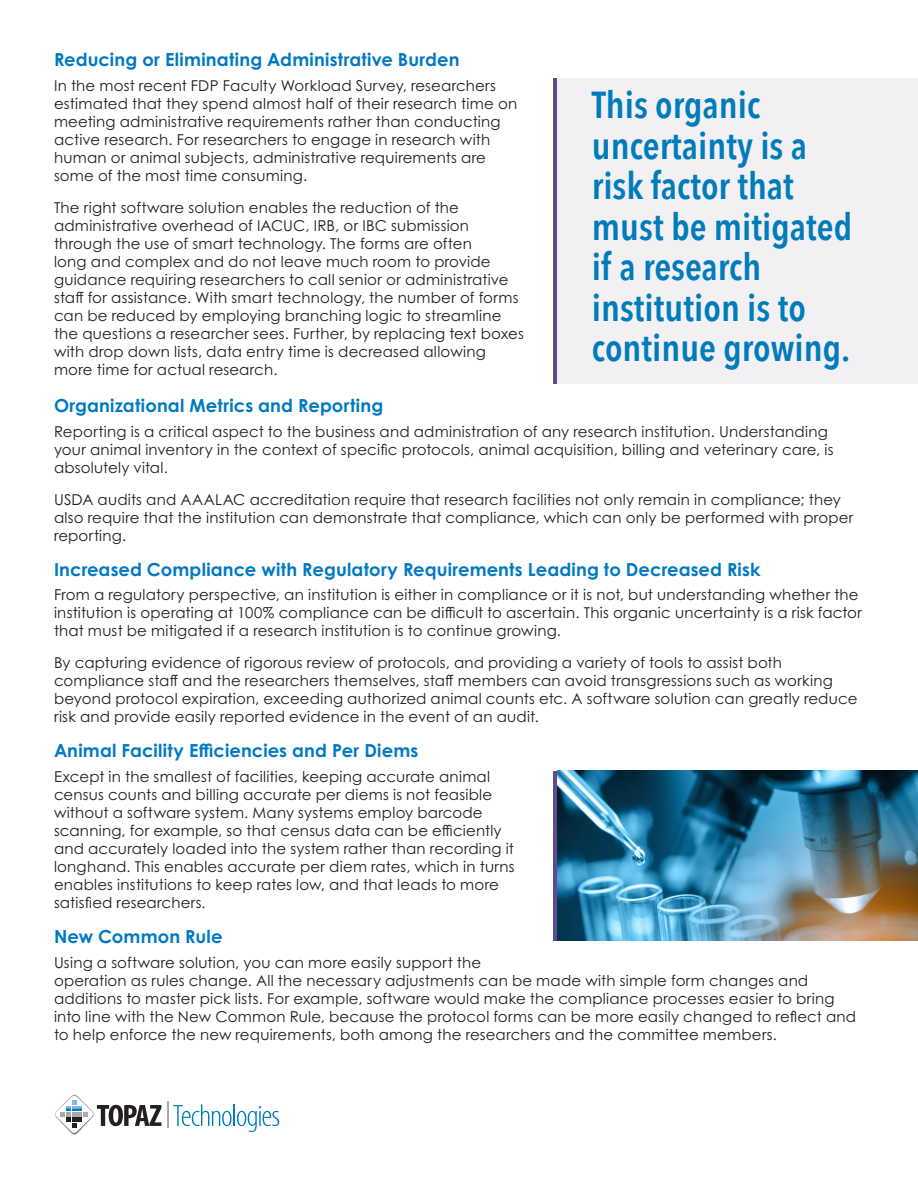
<style>
.page{position:relative;width:918px;height:1188px;background:#fff}
.page>*{position:absolute;margin:0;border:0;box-sizing:border-box;transform-origin:0 0}
.t1{font:600 37.5px/40.5px "Avenir Next Condensed";color:#007cbb}
.t2{font:700 18px "Century Gothic Pro";letter-spacing:.005em;color:#0079c2}
.t3{font:15px/18px "Century Gothic Pro";letter-spacing:.015em;color:#231f20}
</style>
<div class="page">
<svg style="left:168px;top:1102px;width:111px;height:30px"></svg>
<img style="left:71px;top:1095px;width:7px;height:40px">
<svg style="left:55px;top:1096px;width:106px;height:37px"></svg>
<div style="left:554px;top:78px;width:364px;height:305px;background:#f3f0f3"></div>
<hr style="left:554px;top:78px;width:3px;height:305px;background:#5f4c8d">
<hr style="left:554px;top:771px;width:3px;height:169px;background:#5f4c8d">
<img style="left:557px;top:771px;width:361px;height:169px">
<p class="t2" style="left:54px;top:49px;width:407px">Reducing or Eliminating Administrative Burden</p>
<p class="t3" style="left:54px;top:76px;width:465px">In the most recent FDP Faculty Workload Survey, researchers estimated that they spend almost half of their research time on meeting administrative requirements rather than conducting active research. For researchers to engage in research with human or animal subjects, administrative requirements are some of the most time consuming.</p>
<p class="t3" style="left:54px;top:198px;width:471px">The right software solution enables the reduction of the administrative overhead of IACUC, IRB, or IBC submission through the use of smart technology. The forms are often<br>long and complex and do not leave much room to provide guidance requiring researchers to call senior or administrative staff for assistance. With smart technology, the number of forms can be reduced by employing branching logic to streamline the questions a researcher sees. Further, by replacing text boxes with drop down lists, data entry time is decreased allowing more time for actual research.</p>
<p class="t2" style="left:54px;top:395px;width:331px">Organizational Metrics and Reporting</p>
<p class="t3" style="left:54px;top:422px;width:781px">Reporting is a critical aspect to the business and administration of any research institution. Understanding your animal inventory in the context of specific protocols, animal acquisition, billing and veterinary care, is absolutely vital.</p>
<p class="t3" style="left:54px;top:490px;width:801px">USDA audits and AAALAC accreditation require that research facilities not only remain in compliance; they also require that the institution can demonstrate that compliance, which can only be performed with proper reporting.</p>
<p class="t2" style="left:54px;top:558px;width:708px">Increased Compliance with Regulatory Requirements Leading to Decreased Risk</p>
<p class="t3" style="left:54px;top:586px;width:810px">From a regulatory perspective, an institution is either in compliance or it is not, but understanding whether the institution is operating at 100% compliance can be difficult to ascertain. This organic uncertainty is a risk factor that must be mitigated if a research institution is to continue growing.</p>
<p class="t3" style="left:54px;top:653px;width:805px">By capturing evidence of rigorous review of protocols, and providing a variety of tools to assist both compliance staff and the researchers themselves, staff members can avoid transgressions such as working beyond protocol expiration, exceeding authorized animal counts etc. A software solution can greatly reduce risk and provide easily reported evidence in the event of an audit.</p>
<p class="t2" style="left:54px;top:739px;width:366px">Animal Facility Efficiencies and Per Diems</p>
<p class="t3" style="left:54px;top:767px;width:462px">Except in the smallest of facilities, keeping accurate animal census counts and billing accurate per diems is not feasible without a software system. Many systems employ barcode scanning, for example, so that census data can be efficiently and accurately loaded into the system rather than recording it longhand. This enables accurate per diem rates, which in turns enables institutions to keep rates low, and that leads to more satisfied researchers.</p>
<p class="t2" style="left:54px;top:925px;width:170px">New Common Rule</p>
<p class="t3" style="left:54px;top:953px;width:804px">Using a software solution, you can more easily support the<br>operation as rules change. All the necessary adjustments can be made with simple form changes and additions to master pick lists. For example, software would make the compliance processes easier to bring into line with the New Common Rule, because the protocol forms can be more easily changed to reflect and to help enforce the new requirements, both among the researchers and the committee members.</p>
<p class="t1" style="left:592px;top:84px;width:262px">This organic uncertainty is a risk factor that must be mitigated if a research institution is to continue growing.</p>
</div>
